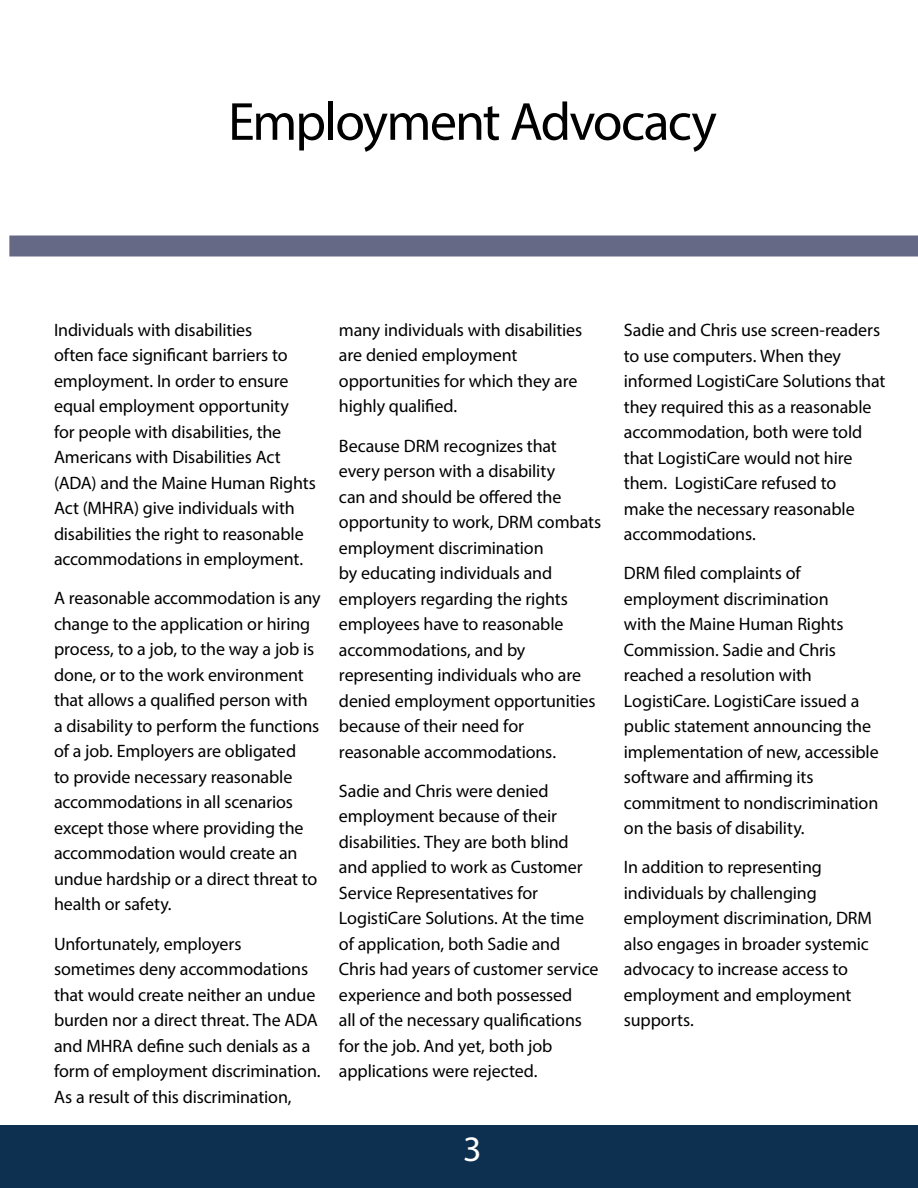
<style>
.page{position:relative;width:918px;height:1188px;background:#fff}
.page>*{position:absolute;margin:0;border:0;box-sizing:border-box;transform-origin:0 0}
.t1{font:54px "Myriad Pro";letter-spacing:-.035em;color:#000}
.t2{font:36px "Myriad Pro";color:#fff}
.t3{font:18px/25.5px "Myriad Pro";letter-spacing:-.01em;color:#000}
</style>
<div class="page">
<div style="left:9px;top:236px;width:909px;height:20px;background:#656986"></div>
<div style="left:0;top:1125px;width:918px;height:63px;background:#0d3050"></div>
<h1 class="t1" style="left:228px;top:88px;width:490px">Employment Advocacy</h1>
<p class="t3" style="left:54px;top:317px;width:263px">Individuals with disabilities<br>often face significant barriers to employment. In order to ensure equal employment opportunity<br>for people with disabilities, the Americans with Disabilities Act (ADA) and the Maine Human Rights Act (MHRA) give individuals with disabilities the right to reasonable accommodations in employment.</p>
<p class="t3" style="left:54px;top:585px;width:268px">A reasonable accommodation is any change to the application or hiring process, to a job, to the way a job is done, or to the work environment that allows a qualified person with a disability to perform the functions of a job. Employers are obligated<br>to provide necessary reasonable accommodations in all scenarios except those where providing the accommodation would create an undue hardship or a direct threat to health or safety.</p>
<p class="t3" style="left:54px;top:931px;width:268px">Unfortunately, employers sometimes deny accommodations that would create neither an undue burden nor a direct threat. The ADA and MHRA define such denials as a form of employment discrimination.<br>As a result of this discrimination,</p>
<p class="t3" style="left:339px;top:317px;width:245px">many individuals with disabilities are denied employment opportunities for which they are highly qualified.</p>
<p class="t3" style="left:339px;top:432px;width:264px">Because DRM recognizes that every person with a disability<br>can and should be offered the opportunity to work, DRM combats employment discrimination<br>by educating individuals and employers regarding the rights employees have to reasonable accommodations, and by representing individuals who are denied employment opportunities because of their need for reasonable accommodations.</p>
<p class="t3" style="left:339px;top:778px;width:261px">Sadie and Chris were denied employment because of their disabilities. They are both blind and applied to work as Customer<br>Service Representatives for<br>LogistiCare Solutions. At the time of application, both Sadie and<br>Chris had years of customer service experience and both possessed<br>all of the necessary qualifications for the job. And yet, both job applications were rejected.</p>
<h2 class="t2" style="left:463px;top:1126px;width:20px">3</h2>
<p class="t3" style="left:624px;top:317px;width:263px">Sadie and Chris use screen-readers to use computers. When they informed LogistiCare Solutions that they required this as a reasonable accommodation, both were told that LogistiCare would not hire them. LogistiCare refused to<br>make the necessary reasonable accommodations.</p>
<p class="t3" style="left:624px;top:560px;width:256px">DRM filed complaints of employment discrimination<br>with the Maine Human Rights<br>Commission. Sadie and Chris reached a resolution with<br>LogistiCare. LogistiCare issued a public statement announcing the implementation of new, accessible software and affirming its commitment to nondiscrimination on the basis of disability.</p>
<p class="t3" style="left:624px;top:854px;width:250px">In addition to representing individuals by challenging employment discrimination, DRM also engages in broader systemic advocacy to increase access to employment and employment supports.</p>
</div>
